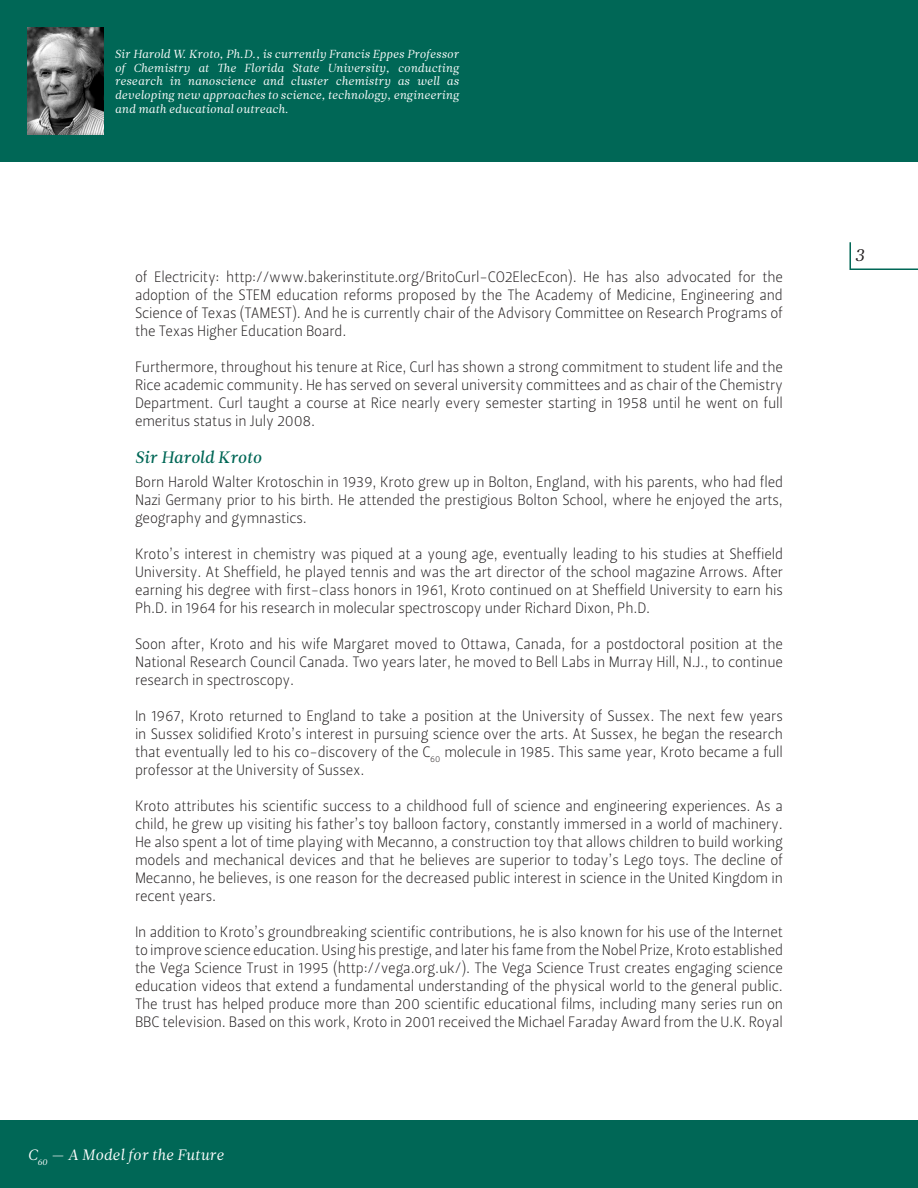
<style>
.page{position:relative;width:918px;height:1188px;background:#fff}
.page>*{position:absolute;margin:0;border:0;box-sizing:border-box;transform-origin:0 0}
.t1{font:18px "Leitura News Italic 1";color:#231f20}
.t2{font:16.5px "Leitura News Italic 2";color:#006756}
.t3{font:15px/18px "Leitura Sans Grot 1";letter-spacing:-.01em;color:#231f20;text-align:justify}
.t4{font:15px "Leitura News Italic 1";color:#fff}
.t5{font:11.7px/14px "Leitura News Italic 1";color:#fff;text-align:justify}
.s1{font-family:"Leitura News Italic 2"}
</style>
<div class="page">
<div style="left:0;top:0;width:918px;height:162px;background:#006756"></div>
<div style="left:0;top:1120px;width:918px;height:68px;background:#006756"></div>
<hr style="left:850px;top:268px;width:68px;height:2px;background:#006756">
<hr style="left:849px;top:242px;width:2px;height:28px;background:#006756">
<img style="left:27px;top:27px;width:76px;height:108px">
<p class="t5" style="left:115px;top:47px;width:346px">Sir Harold W. Kroto, Ph.D., is currently Francis Eppes Professor of Chemistry at The Florida State University, conducting research in nanoscience and cluster chemistry as well as developing new approaches to science, technology, engineering and math educational outreach.</p>
<p class="t3" style="left:135px;top:268px;width:650px">of Electricity: http://www.bakerinstitute.org/BritoCurl-CO2ElecEcon). He has also advocated for the adoption of the STEM education reforms proposed by the The Academy of Medicine, Engineering and Science of Texas (TAMEST). And he is currently chair of the Advisory Committee on Research Programs of the Texas Higher Education Board.</p>
<p class="t3" style="left:135px;top:358px;width:650px">Furthermore, throughout his tenure at Rice, Curl has shown a strong commitment to student life and the Rice academic community. He has served on several university committees and as chair of the Chemistry Department. Curl taught a course at Rice nearly every semester starting in 1958 until he went on full emeritus status in July 2008.</p>
<p class="t2" style="left:135px;top:448px;width:128px">Sir Harold Kroto</p>
<p class="t3" style="left:135px;top:473px;width:650px">Born Harold Walter Krotoschin in 1939, Kroto grew up in Bolton, England, with his parents, who had fled Nazi Germany prior to his birth. He attended the prestigious Bolton School, where he enjoyed the arts, geography and gymnastics.</p>
<p class="t3" style="left:135px;top:545px;width:650px">Kroto’s interest in chemistry was piqued at a young age, eventually leading to his studies at Sheffield University. At Sheffield, he played tennis and was the art director of the school magazine Arrows. After earning his degree with first-class honors in 1961, Kroto continued on at Sheffield University to earn his Ph.D. in 1964 for his research in molecular spectroscopy under Richard Dixon, Ph.D.</p>
<p class="t3" style="left:135px;top:635px;width:650px">Soon after, Kroto and his wife Margaret moved to Ottawa, Canada, for a postdoctoral position at the National Research Council Canada. Two years later, he moved to Bell Labs in Murray Hill, N.J., to continue research in spectroscopy.</p>
<p class="t3" style="left:135px;top:707px;width:650px">In 1967, Kroto returned to England to take a position at the University of Sussex. The next few years in Sussex solidified Kroto’s interest in pursuing science over the arts. At Sussex, he began the research that eventually led to his co-discovery of the C<sub>60</sub> molecule in 1985. This same year, Kroto became a full professor at the University of Sussex.</p>
<p class="t3" style="left:135px;top:797px;width:650px">Kroto attributes his scientific success to a childhood full of science and engineering experiences. As a child, he grew up visiting his father’s toy balloon factory, constantly immersed in a world of machinery.<br>He also spent a lot of time playing with Mecanno, a construction toy that allows children to build working models and mechanical devices and that he believes are superior to today’s Lego toys. The decline of Mecanno, he believes, is one reason for the decreased public interest in science in the United Kingdom in recent years.</p>
<p class="t3" style="left:135px;top:923px;width:650px">In addition to Kroto’s groundbreaking scientific contributions, he is also known for his use of the Internet to improve science education. Using his prestige, and later his fame from the Nobel Prize, Kroto established the Vega Science Trust in 1995 (http://vega.org.uk/). The Vega Science Trust creates engaging science education videos that extend a fundamental understanding of the physical world to the general public.<br>The trust has helped produce more than 200 scientific educational films, including many series run on BBC television. Based on this work, Kroto in 2001 received the Michael Faraday Award from the U.K. Royal</p>
<p class="t4" style="left:28px;top:1146px;width:198px">C<sub>60</sub> <span class="s1">-</span> A Model for the Future</p>
<p class="t1" style="left:855px;top:244px;width:11px">3</p>
</div>
